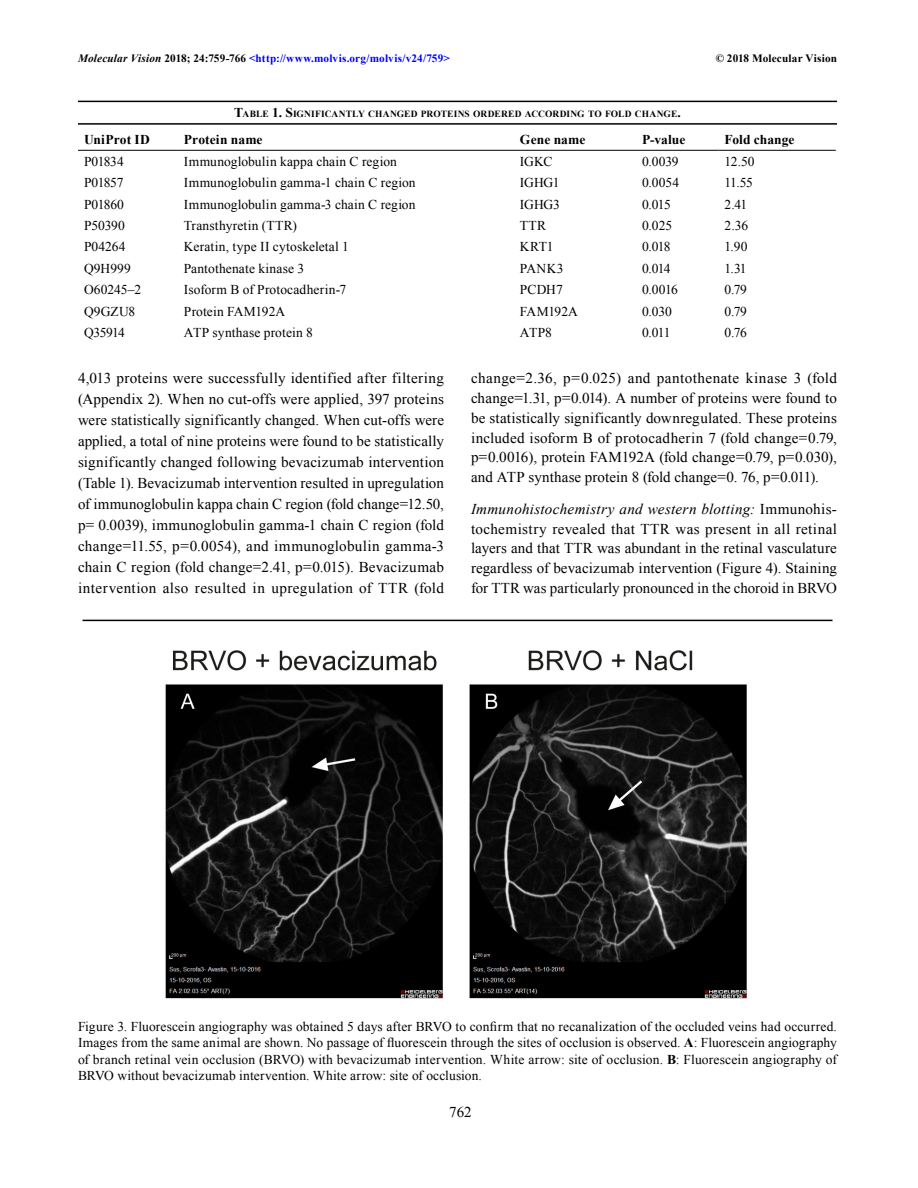
<style>
.page{position:relative;width:918px;height:1188px;background:#fff}
.page>*{position:absolute;margin:0;border:0;box-sizing:border-box;transform-origin:0 0}
.Para_No_Ind{font:15px/20.9px "Times New Roman";letter-spacing:.01em;color:#000;text-align:justify}
.Folio{font:15px "Times New Roman";color:#000}
.Fig_Caption{font:13.5px/16.5px "Times New Roman";letter-spacing:.01em;color:#000;text-align:justify}
.Tbl_Body{font:13.5px "Times New Roman";letter-spacing:.005em;color:#000}
.Tbl_Col_Hd{font:700 13.5px "Times New Roman";letter-spacing:.005em;color:#000}
.Header_Align_Left{font:700 11.25px "Times New Roman";letter-spacing:.015em;color:#00f}
.Header_Align_Right{font:700 11.25px "Times New Roman";letter-spacing:.015em;color:#000}
.Tbl_Title{font:700 9.45px "Times New Roman";letter-spacing:.01em;color:#000}
.s1{font-style:italic;color:#000}
.s2{color:#000}
.s3{font-size:13.5px}
.s4{font-style:italic}
.s5{font-weight:700}
</style>
<div class="page">
<img style="left:165px;top:650px;width:582px;height:349px">
<hr style="left:82px;top:620px;width:750px;height:1px;background:#000">
<hr style="left:78px;top:101px;width:759px;height:1px;background:#000">
<hr style="left:78px;top:123px;width:759px;height:2px;background:#000">
<hr style="left:78px;top:150px;width:100px;height:1px;background:#000">
<hr style="left:178px;top:150px;width:336px;height:1px;background:#000">
<hr style="left:514px;top:150px;width:122px;height:1px;background:#000">
<hr style="left:636px;top:150px;width:83px;height:1px;background:#000">
<hr style="left:719px;top:150px;width:117px;height:1px;background:#000">
<p class="Header_Align_Left" style="left:78px;top:50px;width:374px"><span class="s1">Molecular Vision</span> <span class="s2">2018; 24:759-766</span> &lt;http://www.molvis.org/molvis/v24/759&gt;</p>
<p class="Header_Align_Right" style="left:716px;top:50px;width:123px">© 2018 Molecular Vision</p>
<p class="Tbl_Title" style="left:234px;top:107px;width:448px"><span class="s3">T</span>ABLE <span class="s3">1. S</span>IGNIFICANTLY CHANGED PROTEINS ORDERED ACCORDING TO FOLD CHANGE<span class="s3">.</span></p>
<p class="Tbl_Col_Hd" style="left:84px;top:130px;width:68px">UniProt ID</p>
<p class="Tbl_Col_Hd" style="left:184px;top:130px;width:80px">Protein name</p>
<p class="Tbl_Col_Hd" style="left:520px;top:130px;width:67px">Gene name</p>
<p class="Tbl_Col_Hd" style="left:642px;top:130px;width:45px">P-value</p>
<p class="Tbl_Col_Hd" style="left:725px;top:130px;width:72px">Fold change</p>
<p class="Tbl_Body" style="left:84px;top:152px;width:41px">P01834</p>
<p class="Tbl_Body" style="left:184px;top:152px;width:215px">Immunoglobulin kappa chain C region</p>
<p class="Tbl_Body" style="left:520px;top:152px;width:34px">IGKC</p>
<p class="Tbl_Body" style="left:642px;top:152px;width:38px">0.0039</p>
<p class="Tbl_Body" style="left:725px;top:152px;width:32px">12.50</p>
<p class="Tbl_Body" style="left:84px;top:174px;width:41px">P01857</p>
<p class="Tbl_Body" style="left:184px;top:174px;width:233px">Immunoglobulin gamma-1 chain C region</p>
<p class="Tbl_Body" style="left:520px;top:174px;width:41px">IGHG1</p>
<p class="Tbl_Body" style="left:642px;top:174px;width:39px">0.0054</p>
<p class="Tbl_Body" style="left:725px;top:174px;width:30px">11.55</p>
<p class="Tbl_Body" style="left:84px;top:195px;width:42px">P01860</p>
<p class="Tbl_Body" style="left:184px;top:195px;width:233px">Immunoglobulin gamma-3 chain C region</p>
<p class="Tbl_Body" style="left:520px;top:195px;width:41px">IGHG3</p>
<p class="Tbl_Body" style="left:642px;top:195px;width:30px">0.015</p>
<p class="Tbl_Body" style="left:725px;top:195px;width:24px">2.41</p>
<p class="Tbl_Body" style="left:84px;top:217px;width:42px">P50390</p>
<p class="Tbl_Body" style="left:184px;top:217px;width:114px">Transthyretin (TTR)</p>
<p class="Tbl_Body" style="left:520px;top:217px;width:28px">TTR</p>
<p class="Tbl_Body" style="left:642px;top:217px;width:32px">0.025</p>
<p class="Tbl_Body" style="left:725px;top:217px;width:25px">2.36</p>
<p class="Tbl_Body" style="left:84px;top:238px;width:43px">P04264</p>
<p class="Tbl_Body" style="left:184px;top:238px;width:167px">Keratin, type II cytoskeletal 1</p>
<p class="Tbl_Body" style="left:520px;top:238px;width:35px">KRT1</p>
<p class="Tbl_Body" style="left:642px;top:238px;width:30px">0.018</p>
<p class="Tbl_Body" style="left:725px;top:238px;width:24px">1.90</p>
<p class="Tbl_Body" style="left:84px;top:259px;width:48px">Q9H999</p>
<p class="Tbl_Body" style="left:184px;top:259px;width:122px">Pantothenate kinase 3</p>
<p class="Tbl_Body" style="left:520px;top:259px;width:45px">PANK3</p>
<p class="Tbl_Body" style="left:642px;top:259px;width:30px">0.014</p>
<p class="Tbl_Body" style="left:725px;top:259px;width:24px">1.31</p>
<p class="Tbl_Body" style="left:84px;top:281px;width:59px">O60245–2</p>
<p class="Tbl_Body" style="left:184px;top:281px;width:164px">Isoform B of Protocadherin-7</p>
<p class="Tbl_Body" style="left:520px;top:281px;width:44px">PCDH7</p>
<p class="Tbl_Body" style="left:642px;top:281px;width:37px">0.0016</p>
<p class="Tbl_Body" style="left:725px;top:281px;width:24px">0.79</p>
<p class="Tbl_Body" style="left:84px;top:302px;width:53px">Q9GZU8</p>
<p class="Tbl_Body" style="left:184px;top:302px;width:103px">Protein FAM192A</p>
<p class="Tbl_Body" style="left:520px;top:302px;width:60px">FAM192A</p>
<p class="Tbl_Body" style="left:642px;top:302px;width:31px">0.030</p>
<p class="Tbl_Body" style="left:725px;top:302px;width:24px">0.79</p>
<p class="Tbl_Body" style="left:84px;top:323px;width:42px">Q35914</p>
<p class="Tbl_Body" style="left:184px;top:323px;width:131px">ATP synthase protein 8</p>
<p class="Tbl_Body" style="left:520px;top:323px;width:34px">ATP8</p>
<p class="Tbl_Body" style="left:642px;top:323px;width:30px">0.011</p>
<p class="Tbl_Body" style="left:725px;top:323px;width:24px">0.76</p>
<p class="Para_No_Ind" style="left:78px;top:368px;width:368px">4,013 proteins were successfully identified after filtering (Appendix 2). When no cut-offs were applied, 397 proteins were statistically significantly changed. When cut-offs were applied, a total of nine proteins were found to be statistically significantly changed following bevacizumab intervention (Table 1). Bevacizumab intervention resulted in upregulation of immunoglobulin kappa chain C region (fold change=12.50, p= 0.0039), immunoglobulin gamma-1 chain C region (fold change=11.55, p=0.0054), and immunoglobulin gamma-3 chain C region (fold change=2.41, p=0.015). Bevacizumab intervention also resulted in upregulation of TTR (fold</p>
<p class="Para_No_Ind" style="left:471px;top:368px;width:368px;line-height:19.8px">change=2.36, p=0.025) and pantothenate kinase 3 (fold change=1.31, p=0.014). A number of proteins were found to be statistically significantly downregulated. These proteins included isoform B of protocadherin 7 (fold change=0.79, p=0.0016), protein FAM192A (fold change=0.79, p=0.030), and ATP synthase protein 8 (fold change=0. 76, p=0.011).</p>
<p class="Para_No_Ind" style="left:471px;top:499px;width:368px;line-height:19.8px"><span class="s4">Immunohistochemistry and western blotting:</span> Immunohis&shy;tochemistry revealed that TTR was present in all retinal layers and that TTR was abundant in the retinal vasculature regardless of bevacizumab intervention (Figure 4). Staining for TTR was particularly pronounced in the choroid in BRVO</p>
<p class="Fig_Caption" style="left:78px;top:1018px;width:760px">Figure 3. Fluorescein angiography was obtained 5 days after BRVO to confirm that no recanalization of the occluded veins had occurred.<br>Images from the same animal are shown. No passage of fluorescein through the sites of occlusion is observed. <span class="s5">A</span>: Fluorescein angiography of branch retinal vein occlusion (BRVO) with bevacizumab intervention. White arrow: site of occlusion. <span class="s5">B</span>: Fluorescein angiography of BRVO without bevacizumab intervention. White arrow: site of occlusion.</p>
<p class="Folio" style="left:449px;top:1102px;width:24px">762</p>
</div>
